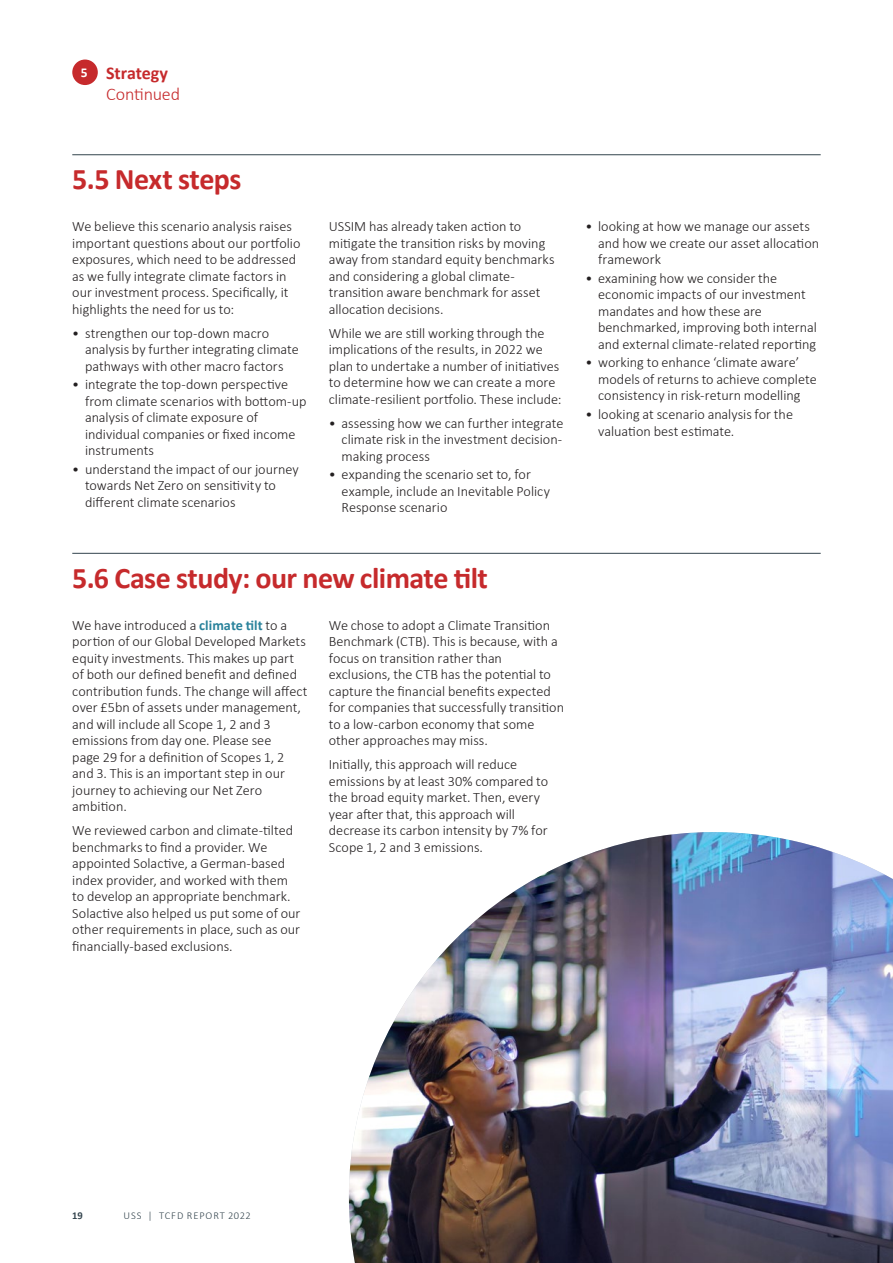
<style>
.page{position:relative;width:893px;height:1263px;background:#fff}
.page>*{position:absolute;margin:0;border:0;box-sizing:border-box;transform-origin:0 0}
.LA07_20pt_Subsection{font:700 30px "Calibri";letter-spacing:-.02em;color:#c62a2c}
.t1{font:300 18px "Calibri";letter-spacing:-.01em;color:#c62a2c}
.t2{font:700 18px "Calibri";letter-spacing:-.005em;color:#c62a2c}
.LA11_Body_Copy{font:300 14.25px/16.5px "Calibri";color:#231f20}
.LA12_Body_Bullet{font:300 14.25px/16.5px "Calibri";color:#231f20}
.t3{font:700 13.5px "Calibri";color:#fff}
.t4{font:300 10.5px "Calibri";letter-spacing:.085em;color:#33444d}
.t5{font:700 10.5px "Calibri";color:#33444d}
.s1{font-weight:700;color:#29829b}
</style>
<div class="page">
<img style="left:349px;top:832px;width:544px;height:431px">
<hr style="left:72px;top:154px;width:749px;height:1px;background:#33444d">
<hr style="left:72px;top:553px;width:749px;height:1px;background:#33444d">
<div style="left:72px;top:60px;width:26px;height:25px;background:#c62a2c;border-radius:50%"></div>
<p class="t3" style="left:81px;top:63px;width:8px">5</p>
<p class="t2" style="left:106px;top:61px;width:63px">Strategy</p>
<p class="t1" style="left:106px;top:83px;width:75px">Continued</p>
<h2 class="LA07_20pt_Subsection" style="left:72px;top:158px;width:171px">5.5 Next steps</h2>
<p class="LA11_Body_Copy" style="left:72px;top:218px;width:230px">We believe this scenario analysis raises important questions about our portfolio exposures, which need to be addressed as we fully integrate climate factors in our investment process. Specifically, it highlights the need for us to:</p>
<p class="LA12_Body_Bullet" style="left:85px;top:325px;width:215px;text-indent:-13px">• strengthen our top-down macro analysis by further integrating climate pathways with other macro factors</p>
<p class="LA12_Body_Bullet" style="left:85px;top:376px;width:223px;text-indent:-13px">• integrate the top-down perspective from climate scenarios with bottom-up analysis of climate exposure of individual companies or fixed income instruments</p>
<p class="LA12_Body_Bullet" style="left:85px;top:461px;width:215px;text-indent:-13px">• understand the impact of our journey towards Net Zero on sensitivity to different climate scenarios</p>
<p class="LA11_Body_Copy" style="left:329px;top:218px;width:227px">USSIM has already taken action to mitigate the transition risks by moving away from standard equity benchmarks and considering a global climate&shy;transition aware benchmark for asset allocation decisions.</p>
<p class="LA11_Body_Copy" style="left:329px;top:325px;width:234px">While we are still working through the implications of the results, in 2022 we plan to undertake a number of initiatives to determine how we can create a more climate-resilient portfolio. These include:</p>
<p class="LA12_Body_Bullet" style="left:342px;top:415px;width:223px;text-align:justify;text-indent:-13px">• assessing how we can further integrate climate risk in the investment decision&shy;making process</p>
<p class="LA12_Body_Bullet" style="left:342px;top:466px;width:210px;text-indent:-13px">• expanding the scenario set to, for example, include an Inevitable Policy<br>Response scenario</p>
<h2 class="LA07_20pt_Subsection" style="left:72px;top:556px;width:417px">5.6 Case study: our new climate tilt</h2>
<p class="LA11_Body_Copy" style="left:72px;top:617px;width:237px">We have introduced a <span class="s1">climate tilt</span> to a portion of our Global Developed Markets equity investments. This makes up part of both our defined benefit and defined contribution funds. The change will affect over £5bn of assets under management, and will include all Scope 1, 2 and 3 emissions from day one. Please see<br>page 29 for a definition of Scopes 1, 2 and 3. This is an important step in our journey to achieving our Net Zero ambition.</p>
<p class="LA11_Body_Copy" style="left:72px;top:822px;width:230px">We reviewed carbon and climate-tilted benchmarks to find a provider. We appointed Solactive, a German-based index provider, and worked with them to develop an appropriate benchmark.<br>Solactive also helped us put some of our other requirements in place, such as our financially-based exclusions.</p>
<p class="LA11_Body_Copy" style="left:329px;top:617px;width:237px">We chose to adopt a Climate Transition Benchmark (CTB). This is because, with a focus on transition rather than exclusions, the CTB has the potential to capture the financial benefits expected for companies that successfully transition to a low-carbon economy that some other approaches may miss.</p>
<p class="LA11_Body_Copy" style="left:329px;top:756px;width:221px">Initially, this approach will reduce emissions by at least 30% compared to the broad equity market. Then, every year after that, this approach will decrease its carbon intensity by 7% for Scope 1, 2 and 3 emissions.</p>
<p class="LA12_Body_Bullet" style="left:598px;top:218px;width:223px;text-indent:-13px">• looking at how we manage our assets and how we create our asset allocation framework</p>
<p class="LA12_Body_Bullet" style="left:598px;top:270px;width:220px;text-indent:-13px">• examining how we consider the economic impacts of our investment mandates and how these are benchmarked, improving both internal and external climate-related reporting</p>
<p class="LA12_Body_Bullet" style="left:598px;top:354px;width:220px;text-indent:-13px">• working to enhance ‘climate aware’ models of returns to achieve complete consistency in risk-return modelling</p>
<p class="LA12_Body_Bullet" style="left:598px;top:406px;width:196px;text-indent:-13px">• looking at scenario analysis for the valuation best estimate.</p>
<p class="t5" style="left:72px;top:1208px;width:12px">19</p>
<p class="t4" style="left:124px;top:1208px;width:129px">USS | TCFD REPORT 2022</p>
</div>
